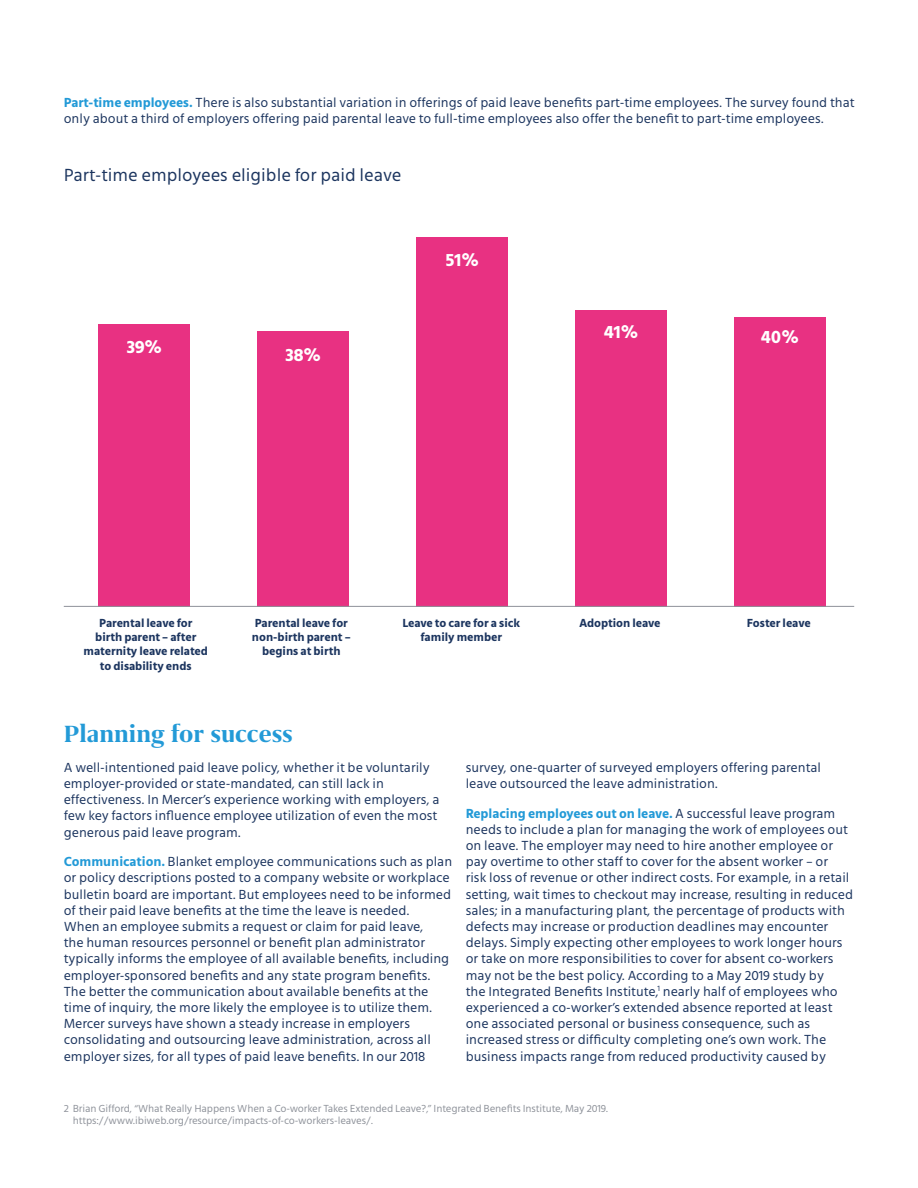
<style>
.page{position:relative;width:918px;height:1188px;background:#fff}
.page>*{position:absolute;margin:0;border:0;box-sizing:border-box;transform-origin:0 0}
.t1{font:700 27px "Grifo S";color:#239ad7}
.t2{font:18px "Mute";color:#1c355f}
.t3{font:700 18px "Mute";color:#fff}
.t4{font:13.5px/16.2px "Mute";color:#1c355f}
.t5{font:700 12px/14.4px "Mute";color:#1c355f;text-align:center}
.t6{font:10.5px/12.6px "Mute";letter-spacing:-.01em;color:#8e929a}
.s1{font-weight:700;color:#239ad7}
</style>
<div class="page">
<div style="left:734px;top:317px;width:92px;height:290px;background:#e83182"></div>
<div style="left:575px;top:310px;width:92px;height:297px;background:#e83182"></div>
<div style="left:416px;top:237px;width:92px;height:370px;background:#e83182"></div>
<div style="left:257px;top:332px;width:92px;height:275px;background:#e83182"></div>
<div style="left:98px;top:324px;width:92px;height:283px;background:#e83182"></div>
<hr style="left:64px;top:606px;width:790px;height:1px;background:#8e929a">
<p class="t4" style="left:64px;top:94px;width:792px"><span class="s1">Part-time employees.</span> There is also substantial variation in offerings of paid leave benefits part-time employees. The survey found that only about a third of employers offering paid parental leave to full-time employees also offer the benefit to part-time employees.</p>
<h2 class="t2" style="left:64px;top:164px;width:339px">Part-time employees eligible for paid leave</h2>
<h2 class="t3" style="left:126px;top:335px;width:37px">39%</h2>
<h2 class="t3" style="left:285px;top:343px;width:38px">38%</h2>
<h2 class="t3" style="left:446px;top:248px;width:35px">51%</h2>
<h2 class="t3" style="left:604px;top:320px;width:36px">41%</h2>
<h2 class="t3" style="left:761px;top:326px;width:40px">40%</h2>
<p class="t5" style="left:84px;top:615px;width:126px">Parental leave for<br>birth parent – after maternity leave related to disability ends</p>
<p class="t5" style="left:252px;top:615px;width:100px">Parental leave for non-birth parent – begins at birth</p>
<p class="t5" style="left:402px;top:615px;width:119px">Leave to care for a sick family member</p>
<p class="t5" style="left:579px;top:615px;width:83px">Adoption leave</p>
<p class="t5" style="left:747px;top:615px;width:65px">Foster leave</p>
<h1 class="t1" style="left:64px;top:719px;width:230px">Planning for success</h1>
<p class="t4" style="left:64px;top:759px;width:377px">A well-intentioned paid leave policy, whether it be voluntarily employer-provided or state-mandated, can still lack in effectiveness. In Mercer’s experience working with employers, a few key factors influence employee utilization of even the most generous paid leave program.</p>
<p class="t4" style="left:64px;top:854px;width:390px"><span class="s1">Communication.</span> Blanket employee communications such as plan or policy descriptions posted to a company website or workplace bulletin board are important. But employees need to be informed of their paid leave benefits at the time the leave is needed.<br>When an employee submits a request or claim for paid leave,<br>the human resources personnel or benefit plan administrator typically informs the employee of all available benefits, including employer-sponsored benefits and any state program benefits.<br>The better the communication about available benefits at the time of inquiry, the more likely the employee is to utilize them.<br>Mercer surveys have shown a steady increase in employers consolidating and outsourcing leave administration, across all employer sizes, for all types of paid leave benefits. In our 2018</p>
<p class="t4" style="left:466px;top:759px;width:357px">survey, one-quarter of surveyed employers offering parental leave outsourced the leave administration.</p>
<p class="t4" style="left:466px;top:805px;width:389px"><span class="s1">Replacing employees out on leave.</span> A successful leave program needs to include a plan for managing the work of employees out on leave. The employer may need to hire another employee or pay overtime to other staff to cover for the absent worker – or<br>risk loss of revenue or other indirect costs. For example, in a retail setting, wait times to checkout may increase, resulting in reduced sales; in a manufacturing plant, the percentage of products with defects may increase or production deadlines may encounter delays. Simply expecting other employees to work longer hours or take on more responsibilities to cover for absent co-workers may not be the best policy. According to a May 2019 study by<br>the Integrated Benefits Institute,<sup>1</sup> nearly half of employees who experienced a co-worker’s extended absence reported at least one associated personal or business consequence, such as increased stress or difficulty completing one’s own work. The business impacts range from reduced productivity caused by</p>
<p class="t6" style="left:73px;top:1102px;width:537px;text-indent:-9px">2 Brian Gifford, “What Really Happens When a Co-worker Takes Extended Leave?,” Integrated Benefits Institute, May 2019. https://www.ibiweb.org/resource/impacts-of-co-workers-leaves/.</p>
</div>
